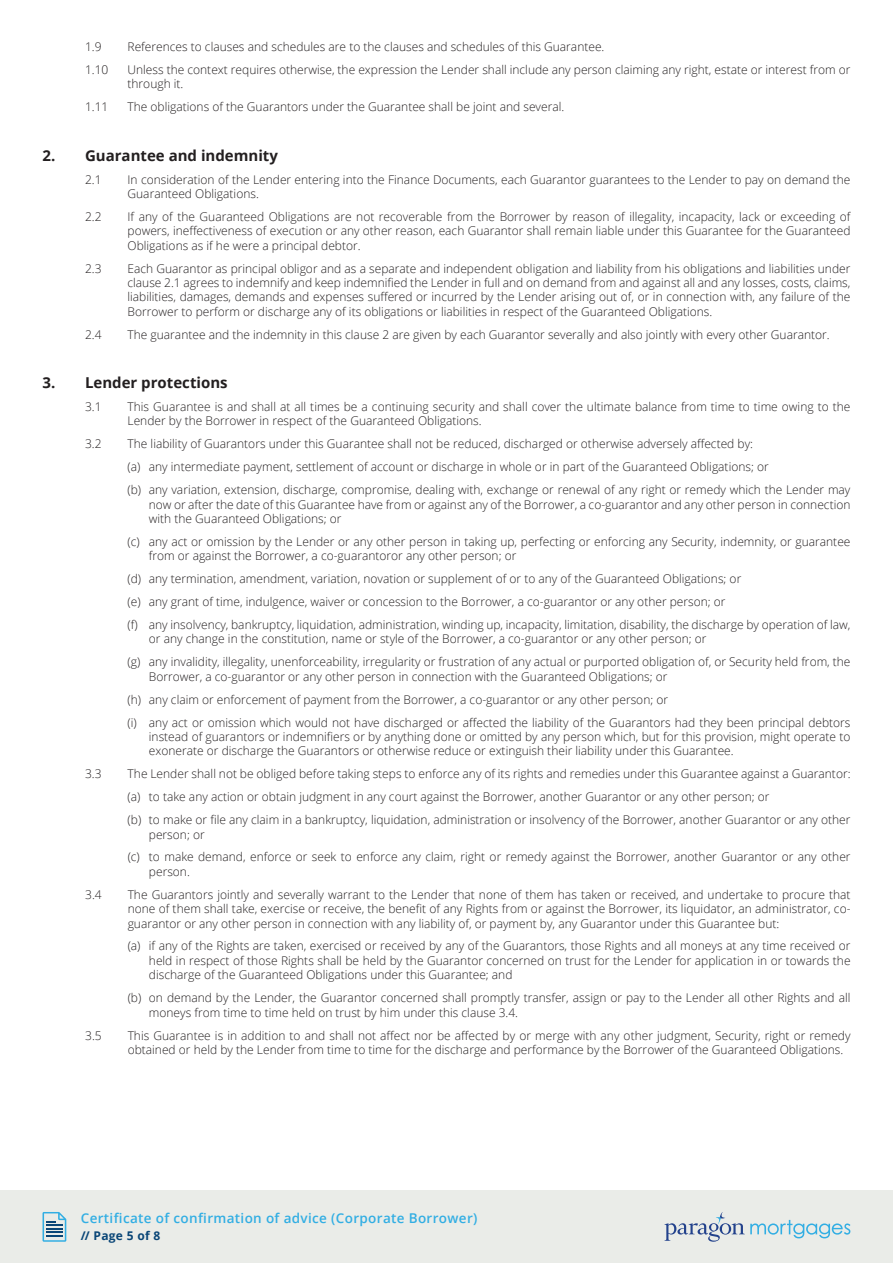
<style>
.page{position:relative;width:893px;height:1263px;background:#fff}
.page>*{position:absolute;margin:0;border:0;box-sizing:border-box;transform-origin:0 0}
.t1{font:700 15px "Open Sans";color:#231f20}
.t2{font:600 13.5px "Open Sans";letter-spacing:.025em;color:#32aee3}
.t3{font:300 12px/14.4px "Open Sans";color:#231f20}
.t4{font:700 12px "Open Sans";letter-spacing:.025em;color:#0a4677}
</style>
<div class="page">
<div style="left:0;top:1191px;width:893px;height:72px;background:#eaece8"></div>
<svg style="left:43px;top:1212px;width:23px;height:30px"></svg>
<svg style="left:664px;top:1212px;width:186px;height:30px"></svg>
<p class="t3" style="left:85px;top:39px;width:18px">1.9</p>
<p class="t3" style="left:128px;top:39px;width:478px">References to clauses and schedules are to the clauses and schedules of this Guarantee.</p>
<p class="t3" style="left:85px;top:62px;width:25px">1.10</p>
<p class="t3" style="left:128px;top:62px;width:724px">Unless the context requires otherwise, the expression the Lender shall include any person claiming any right, estate or interest from or through it.</p>
<p class="t3" style="left:85px;top:99px;width:25px">1.11</p>
<p class="t3" style="left:128px;top:99px;width:438px">The obligations of the Guarantors under the Guarantee shall be joint and several.</p>
<p class="t1" style="left:43px;top:145px;width:237px">2. Guarantee and indemnity</p>
<p class="t3" style="left:85px;top:172px;width:18px">2.1</p>
<p class="t3" style="left:128px;top:172px;width:724px">In consideration of the Lender entering into the Finance Documents, each Guarantor guarantees to the Lender to pay on demand the<br>Guaranteed Obligations.</p>
<p class="t3" style="left:85px;top:209px;width:18px">2.2</p>
<p class="t3" style="left:128px;top:209px;width:724px;text-align:justify">If any of the Guaranteed Obligations are not recoverable from the Borrower by reason of illegality, incapacity, lack or exceeding of powers, ineffectiveness of execution or any other reason, each Guarantor shall remain liable under this Guarantee for the Guaranteed Obligations as if he were a principal debtor.</p>
<p class="t3" style="left:85px;top:261px;width:18px">2.3</p>
<p class="t3" style="left:128px;top:261px;width:724px;text-align:justify">Each Guarantor as principal obligor and as a separate and independent obligation and liability from his obligations and liabilities under clause 2.1 agrees to indemnify and keep indemnified the Lender in full and on demand from and against all and any losses, costs, claims, liabilities, damages, demands and expenses suffered or incurred by the Lender arising out of, or in connection with, any failure of the Borrower to perform or discharge any of its obligations or liabilities in respect of the Guaranteed Obligations.</p>
<p class="t3" style="left:85px;top:327px;width:18px">2.4</p>
<p class="t3" style="left:128px;top:327px;width:704px">The guarantee and the indemnity in this clause 2 are given by each Guarantor severally and also jointly with every other Guarantor.</p>
<p class="t1" style="left:43px;top:372px;width:187px">3. Lender protections</p>
<p class="t3" style="left:85px;top:399px;width:18px">3.1</p>
<p class="t3" style="left:128px;top:399px;width:724px">This Guarantee is and shall at all times be a continuing security and shall cover the ultimate balance from time to time owing to the<br>Lender by the Borrower in respect of the Guaranteed Obligations.</p>
<p class="t3" style="left:85px;top:436px;width:18px">3.2</p>
<p class="t3" style="left:128px;top:432px;width:724px;line-height:23px">The liability of Guarantors under this Guarantee shall not be reduced, discharged or otherwise adversely affected by:<br>(a) any intermediate payment, settlement of account or discharge in whole or in part of the Guaranteed Obligations; or<br>(b) any variation, extension, discharge, compromise, dealing with, exchange or renewal of any right or remedy which the Lender may</p>
<p class="t3" style="left:149px;top:497px;width:703px">now or after the date of this Guarantee have from or against any of the Borrower, a co-guarantor and any other person in connection with the Guaranteed Obligations; or</p>
<p class="t3" style="left:149px;top:534px;width:703px;text-indent:-21px">(c) any act or omission by the Lender or any other person in taking up, perfecting or enforcing any Security, indemnity, or guarantee from or against the Borrower, a co-guarantoror any other person; or</p>
<p class="t3" style="left:128px;top:567px;width:724px;line-height:23px">(d) any termination, amendment, variation, novation or supplement of or to any of the Guaranteed Obligations; or<br>(e) any grant of time, indulgence, waiver or concession to the Borrower, a co-guarantor or any other person; or<br>(f) any insolvency, bankruptcy, liquidation, administration, winding up, incapacity, limitation, disability, the discharge by operation of law,</p>
<p class="t3" style="left:128px;top:627px;width:724px;line-height:23px;text-indent:21px">or any change in the constitution, name or style of the Borrower, a co-guarantor or any other person; or<br>(g) any invalidity, illegality, unenforceability, irregularity or frustration of any actual or purported obligation of, or Security held from, the</p>
<p class="t3" style="left:128px;top:665px;width:724px;line-height:23px;text-indent:21px">Borrower, a co-guarantor or any other person in connection with the Guaranteed Obligations; or<br>(h) any claim or enforcement of payment from the Borrower, a co-guarantor or any other person; or<br>(i) any act or omission which would not have discharged or affected the liability of the Guarantors had they been principal debtors</p>
<p class="t3" style="left:149px;top:729px;width:703px">instead of guarantors or indemnifiers or by anything done or omitted by any person which, but for this provision, might operate to exonerate or discharge the Guarantors or otherwise reduce or extinguish their liability under this Guarantee.</p>
<p class="t3" style="left:85px;top:766px;width:18px">3.3</p>
<p class="t3" style="left:128px;top:762px;width:724px;line-height:23px">The Lender shall not be obliged before taking steps to enforce any of its rights and remedies under this Guarantee against a Guarantor: (a) to take any action or obtain judgment in any court against the Borrower, another Guarantor or any other person; or<br>(b) to make or file any claim in a bankruptcy, liquidation, administration or insolvency of the Borrower, another Guarantor or any other</p>
<p class="t3" style="left:128px;top:822px;width:724px;line-height:23px;text-indent:21px">person; or<br>(c) to make demand, enforce or seek to enforce any claim, right or remedy against the Borrower, another Guarantor or any other</p>
<p class="t3" style="left:149px;top:864px;width:42px">person.</p>
<p class="t3" style="left:85px;top:887px;width:18px">3.4</p>
<p class="t3" style="left:128px;top:887px;width:724px;text-align:justify">The Guarantors jointly and severally warrant to the Lender that none of them has taken or received, and undertake to procure that none of them shall take, exercise or receive, the benefit of any Rights from or against the Borrower, its liquidator, an administrator, co&shy;guarantor or any other person in connection with any liability of, or payment by, any Guarantor under this Guarantee but:</p>
<p class="t3" style="left:149px;top:938px;width:703px;text-align:justify;text-indent:-21px">(a) if any of the Rights are taken, exercised or received by any of the Guarantors, those Rights and all moneys at any time received or held in respect of those Rights shall be held by the Guarantor concerned on trust for the Lender for application in or towards the discharge of the Guaranteed Obligations under this Guarantee; and</p>
<p class="t3" style="left:149px;top:990px;width:703px;text-indent:-21px">(b) on demand by the Lender, the Guarantor concerned shall promptly transfer, assign or pay to the Lender all other Rights and all moneys from time to time held on trust by him under this clause 3.4.</p>
<p class="t3" style="left:85px;top:1027px;width:18px">3.5</p>
<p class="t3" style="left:128px;top:1027px;width:724px">This Guarantee is in addition to and shall not affect nor be affected by or merge with any other judgment, Security, right or remedy obtained or held by the Lender from time to time for the discharge and performance by the Borrower of the Guaranteed Obligations.</p>
<p class="t2" style="left:81px;top:1209px;width:398px">Certificate of confirmation of advice (Corporate Borrower)</p>
<p class="t4" style="left:81px;top:1227px;width:81px">// Page 5 of 8</p>
</div>
